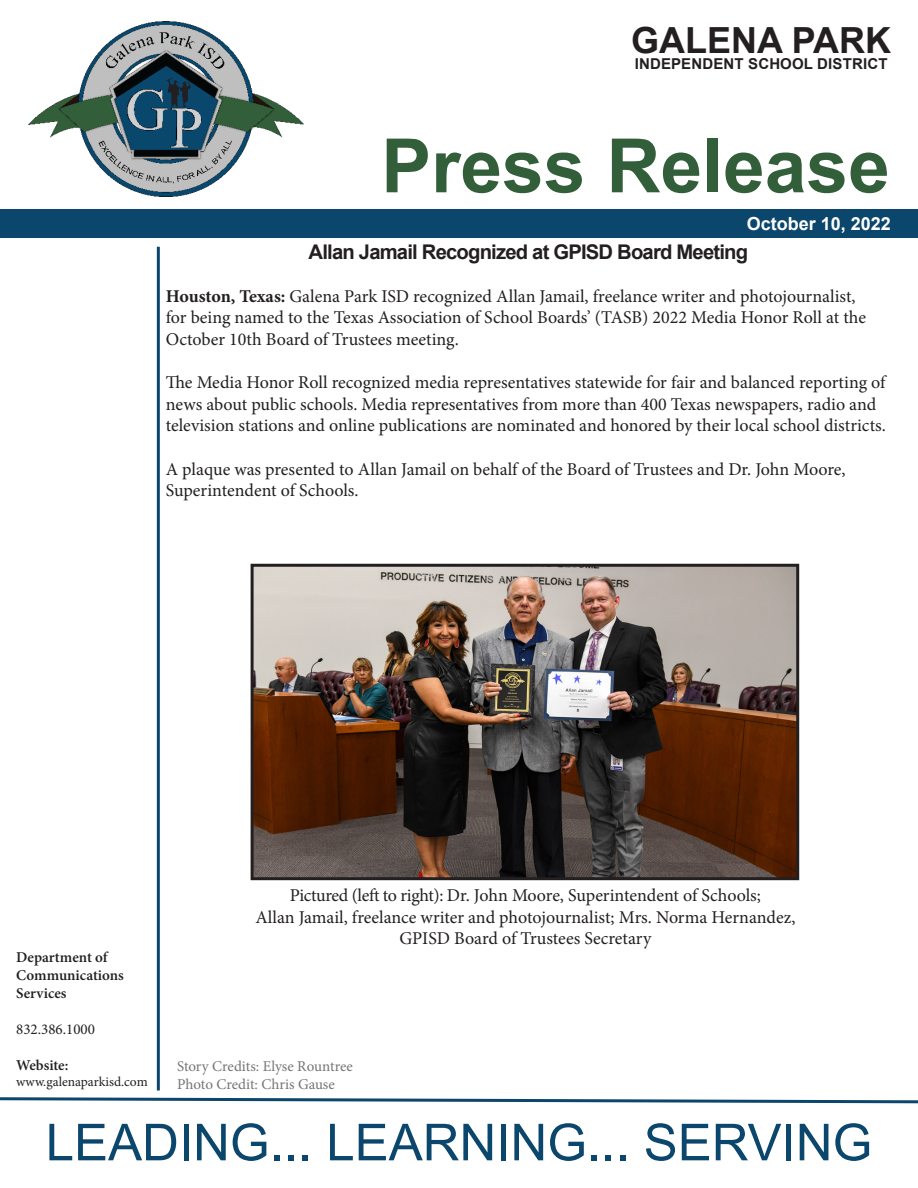
<style>
.page{position:relative;width:918px;height:1188px;background:#fff}
.page>*{position:absolute;margin:0;border:0;box-sizing:border-box;transform-origin:0 0}
.t1{font:700 75px "Arial";color:#325f3a}
.t2{font:51px "Arial";color:#0b466c}
.t3{font:700 36px "Arial";color:#231f20}
.t4{font:700 20.25px "Arial";letter-spacing:-.04em;color:#231f20}
.t5{font:18px/21.6px "Minion Pro";letter-spacing:-.005em;color:#231f20}
.t6{font:700 18px "Arial";color:#fff}
.t7{font:15px "Minion Pro";color:#767575}
.t8{font:600 15px/18px "Minion Pro";color:#231f20}
.t9{font:700 15px "Arial";letter-spacing:.01em;color:#231f20}
.t10{font:15px "Minion Pro";color:#231f20}
.t11{font:13.5px "Minion Pro";color:#231f20}
.s1{font-weight:700}
</style>
<div class="page">
<div style="left:0;top:209px;width:918px;height:28px;background:#0b466c"></div>
<hr style="left:157px;top:247px;width:3px;height:843px;background:#0b466c">
<svg style="left:0;top:1097px;width:918px;height:7px"></svg>
<img style="left:28px;top:21px;width:276px;height:176px">
<img style="left:255px;top:568px;width:540px;height:308px">
<div style="left:251px;top:564px;width:548px;height:316px;border:3px solid #231f20"></div>
<p class="t3" style="left:631px;top:15px;width:261px">GALENA PARK</p>
<p class="t9" style="left:635px;top:53px;width:254px">INDEPENDENT SCHOOL DISTRICT</p>
<p class="t1" style="left:381px;top:113px;width:510px">Press Release</p>
<p class="t6" style="left:747px;top:211px;width:146px">October 10, 2022</p>
<p class="t4" style="left:309px;top:237px;width:441px">Allan Jamail Recognized at GPISD Board Meeting</p>
<p class="t5" style="left:166px;top:285px;width:702px"><span class="s1">Houston, Texas:</span> Galena Park ISD recognized Allan Jamail, freelance writer and photojournalist, for being named to the Texas Association of School Boards’ (TASB) 2022 Media Honor Roll at the<br>October 10th Board of Trustees meeting.</p>
<p class="t5" style="left:166px;top:372px;width:722px">The Media Honor Roll recognized media representatives statewide for fair and balanced reporting of news about public schools. Media representatives from more than 400 Texas newspapers, radio and television stations and online publications are nominated and honored by their local school districts.</p>
<p class="t5" style="left:166px;top:458px;width:681px">A plaque was presented to Allan Jamail on behalf of the Board of Trustees and Dr. John Moore,<br>Superintendent of Schools.</p>
<p class="t5" style="left:290px;top:884px;width:473px">Pictured (left to right): Dr. John Moore, Superintendent of Schools;</p>
<p class="t5" style="left:255px;top:906px;width:542px">Allan Jamail, freelance writer and photojournalist; Mrs. Norma Hernandez,</p>
<p class="t5" style="left:399px;top:928px;width:254px">GPISD Board of Trustees Secretary</p>
<p class="t8" style="left:16px;top:948px;width:93px">Department of</p>
<p class="t8" style="left:16px;top:966px;width:109px">Communications<br>Services</p>
<p class="t10" style="left:16px;top:1019px;width:80px">832.386.1000</p>
<p class="t8" style="left:16px;top:1056px;width:54px">Website:</p>
<p class="t11" style="left:16px;top:1073px;width:133px">www.galenaparkisd.com</p>
<p class="t2" style="left:46px;top:1107px;width:828px">LEADING... LEARNING... SERVING</p>
<p class="t7" style="left:177px;top:1056px;width:177px">Story Credits: Elyse Rountree</p>
<p class="t7" style="left:177px;top:1074px;width:159px">Photo Credit: Chris Gause</p>
</div>
